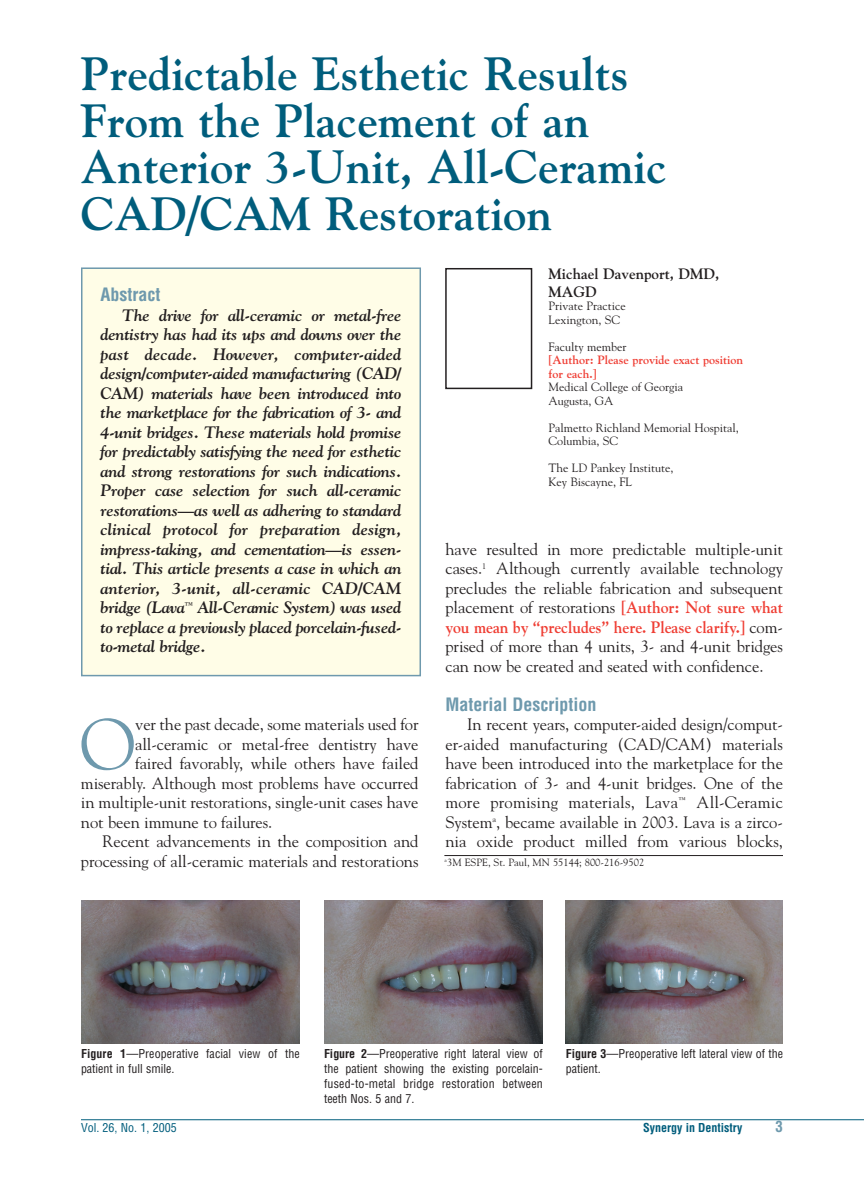
<style>
.page{position:relative;width:864px;height:1188px;background:#fff}
.page>*{position:absolute;margin:0;border:0;box-sizing:border-box;transform-origin:0 0}
.t1{font:71.85px "Goudy";color:#6e99ad}
.t2{font:700 46.5px/46.5px "Goudy";color:#005d7c}
.t3{font:700 condensed 18px "Helvetica";color:#6e99ad}
.t4{font:16.5px/19.5px "Goudy";letter-spacing:-.005em;color:#231f20;text-align:justify}
.t5{font:italic 700 16.5px/19.5px "Goudy";letter-spacing:-.015em;color:#231f20;text-align:justify}
.t6{font:700 15px/18px "Goudy";color:#231f20}
.t7{font:700 condensed 15px "Helvetica";color:#6e99ad}
.t8{font:condensed 12px/15px "Helvetica";color:#231f20}
.t9{font:12px/13.5px "Goudy";color:#231f20}
.t10{font:700 12px/13.5px "Goudy";color:#ef3e34}
.t11{font:700 condensed 12px "Helvetica";color:#005d7c}
.t12{font:condensed 12px "Helvetica";color:#005d7c}
.t13{font:10.5px "Goudy";color:#231f20}
.s1{font-weight:700;color:#ef3e34}
.s2{font-weight:700}
</style>
<div class="page">
<div style="left:445px;top:268px;width:87px;height:121px;border:2px solid #231f20"></div>
<div style="left:82px;top:268px;width:338px;height:408px;background:#fffde7"></div>
<div style="left:81px;top:267px;width:340px;height:409px;border:2px solid #6e99ad"></div>
<img style="left:81px;top:901px;width:219px;height:143px">
<img style="left:324px;top:901px;width:218px;height:143px">
<img style="left:566px;top:901px;width:217px;height:143px">
<hr style="left:81px;top:1119px;width:783px;height:1px;background:#005d7c">
<hr style="left:444px;top:855px;width:339px;height:1px;background:#231f20">
<h2 class="t2" style="left:81px;top:54px;width:588px">Predictable Esthetic Results<br>From the Placement of an<br>Anterior 3-Unit, All-Ceramic<br>CAD/CAM Restoration</h2>
<p class="t3" style="left:100px;top:288px;width:61px">Abstract</p>
<p class="t5" style="left:100px;top:307px;width:303px;text-indent:22px">The drive for all-ceramic or metal-free dentistry has had its ups and downs over the past decade. However, computer-aided design/computer-aided manufacturing (CAD/ CAM) materials have been introduced into the marketplace for the fabrication of 3- and 4-unit bridges. These materials hold promise for predictably satisfying the need for esthetic and strong restorations for such indications.<br>Proper case selection for such all-ceramic restorations—as well as adhering to standard clinical protocol for preparation design, impress-taking, and cementation—is essen&shy;tial. This article presents a case in which an anterior, 3-unit, all-ceramic CAD/CAM bridge (Lava<sup>™</sup> All-Ceramic System) was used to replace a previously placed porcelain-fused&shy;to-metal bridge.</p>
<h1 class="t1" style="left:80px;top:716px;width:57px">O</h1>
<p class="t4" style="left:135px;top:716px;width:285px">ver the past decade, some materials used for</p>
<p class="t4" style="left:135px;top:736px;width:285px">all-ceramic or metal-free dentistry have</p>
<p class="t4" style="left:135px;top:755px;width:285px">faired favorably, while others have failed</p>
<p class="t4" style="left:81px;top:775px;width:339px">miserably. Although most problems have occurred</p>
<p class="t4" style="left:81px;top:794px;width:339px">in multiple-unit restorations, single-unit cases have</p>
<p class="t4" style="left:81px;top:814px;width:193px">not been immune to failures.</p>
<p class="t4" style="left:103px;top:833px;width:317px">Recent advancements in the composition and</p>
<p class="t4" style="left:81px;top:853px;width:339px">processing of all-ceramic materials and restorations</p>
<p class="t6" style="left:549px;top:266px;width:172px">Michael Davenport, DMD,<br>MAGD</p>
<p class="t9" style="left:549px;top:300px;width:79px">Private Practice<br>Lexington, SC</p>
<p class="t9" style="left:549px;top:341px;width:79px">Faculty member</p>
<p class="t10" style="left:549px;top:354px;width:196px">[Author: Please provide exact position for each.]</p>
<p class="t9" style="left:549px;top:381px;width:136px">Medical College of Georgia<br>Augusta, GA</p>
<p class="t9" style="left:549px;top:422px;width:192px">Palmetto Richland Memorial Hospital,<br>Columbia, SC</p>
<p class="t9" style="left:549px;top:462px;width:126px">The LD Pankey Institute,<br>Key Biscayne, FL</p>
<p class="t4" style="left:445px;top:541px;width:339px">have resulted in more predictable multiple-unit cases.<sup>1</sup> Although currently available technology precludes the reliable fabrication and subsequent placement of restorations <span class="s1">[Author: Not sure what you mean by “precludes” here. Please clarify.]</span> com&shy;prised of more than 4 units, 3- and 4-unit bridges can now be created and seated with confidence.</p>
<p class="t3" style="left:445px;top:697px;width:152px">Material Description</p>
<p class="t4" style="left:445px;top:716px;width:339px;text-indent:22px">In recent years, computer-aided design/comput&shy;er-aided manufacturing (CAD/CAM) materials have been introduced into the marketplace for the fabrication of 3- and 4-unit bridges. One of the more promising materials, Lava<sup>™</sup> All-Ceramic System<sup>a</sup>, became available in 2003. Lava is a zirco&shy;nia oxide product milled from various blocks,</p>
<p class="t13" style="left:444px;top:858px;width:201px"><sup>a</sup>3M ESPE, St. Paul, MN 55144; 800-216-9502</p>
<p class="t8" style="left:81px;top:1047px;width:220px"><span class="s2">Figure 1</span>—Preoperative facial view of the patient in full smile.</p>
<p class="t8" style="left:324px;top:1047px;width:220px;text-align:justify"><span class="s2">Figure 2</span>—Preoperative right lateral view of the patient showing the existing porcelain&shy;fused-to-metal bridge restoration between teeth Nos. 5 and 7.</p>
<p class="t8" style="left:566px;top:1047px;width:219px"><span class="s2">Figure 3</span>—Preoperative left lateral view of the patient.</p>
<p class="t12" style="left:81px;top:1123px;width:97px">Vol. 26, No. 1, 2005</p>
<p class="t11" style="left:643px;top:1123px;width:101px">Synergy in Dentistry</p>
<p class="t7" style="left:776px;top:1121px;width:9px">3</p>
</div>
